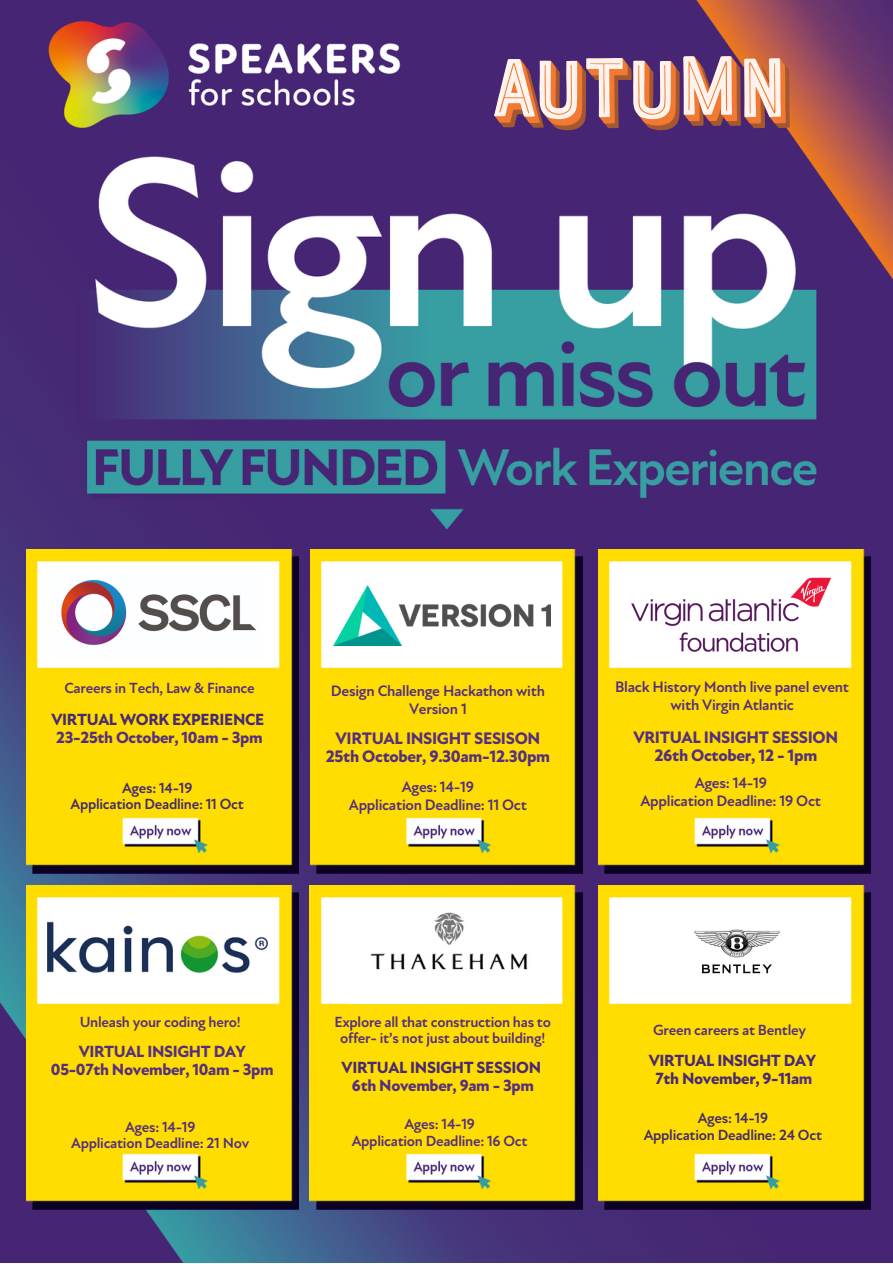
<style>
.page{position:relative;width:893px;height:1264px;background:#fff}
.page>*{position:absolute;margin:0;border:0;box-sizing:border-box;transform-origin:0 0}
.t1{font:800 16.95px "Atten New";letter-spacing:-.02em;color:#552f7f}
.t2{font:800 16.5px "Atten New";letter-spacing:-.02em;color:#552f7f}
.t3{font:800 16.5px "Atten New";letter-spacing:-.02em;color:#472975}
.t4{font:700 15.45px/17.2px "Atten New";letter-spacing:-.02em;color:#552f7f;text-align:center}
.t5{font:700 15px/16.8px "Atten New";letter-spacing:-.02em;color:#552f7f;text-align:center}
.t6{font:700 15px "Atten New";letter-spacing:-.02em;color:#442c6e}
.s1{color:#552f7f}
</style>
<div class="page">
<img style="left:0;top:0;width:892px;height:1262px">
<svg style="left:494px;top:56px;width:295px;height:74px"></svg>
<img style="left:598px;top:885px;width:272px;height:324px">
<img style="left:686px;top:900px;width:101px;height:102px">
<img style="left:27px;top:549px;width:272px;height:324px">
<img style="left:54px;top:571px;width:206px;height:83px">
<img style="left:310px;top:885px;width:272px;height:324px">
<img style="left:348px;top:902px;width:196px;height:101px">
<img style="left:310px;top:549px;width:272px;height:324px">
<img style="left:333px;top:585px;width:217px;height:60px">
<img style="left:27px;top:885px;width:272px;height:324px">
<img style="left:48px;top:914px;width:219px;height:69px">
<img style="left:598px;top:549px;width:272px;height:324px">
<img style="left:627px;top:575px;width:206px;height:83px">
<p class="t5" style="left:64px;top:679px;width:192px">Careers in Tech, Law &amp; Finance</p>
<p class="t3" style="left:52px;top:710px;width:214px">VIRTUAL WORK EXPERIENCE</p>
<p class="t2" style="left:56px;top:728px;width:208px">23-25th October, 10am - 3pm</p>
<p class="t6" style="left:122px;top:778px;width:72px">Ages: 14-19</p>
<p class="t6" style="left:70px;top:795px;width:175px">Application Deadline: 11 Oct</p>
<p class="t4" style="left:331px;top:683px;width:215px">Design Challenge Hackathon with<br>Version 1</p>
<p class="t1" style="left:335px;top:728px;width:206px">VIRTUAL INSIGHT SESISON</p>
<p class="t1" style="left:326px;top:746px;width:226px">25th October, 9.30am-12.30pm</p>
<p class="t4" style="left:402px;top:778px;width:74px">Ages: 14-19</p>
<p class="t4" style="left:349px;top:796px;width:179px">Application Deadline: 11 Oct</p>
<p class="t4" style="left:615px;top:679px;width:235px">Black History Month live panel event with Virgin Atlantic</p>
<p class="t1" style="left:633px;top:728px;width:206px">VRITUAL INSIGHT SESSION</p>
<p class="t1" style="left:654px;top:746px;width:164px">26th October, 12 - 1pm</p>
<p class="t4" style="left:694px;top:774px;width:74px">Ages: 14-19</p>
<p class="t4" style="left:640px;top:792px;width:182px">Application Deadline: 19 Oct</p>
<p class="t5" style="left:80px;top:1013px;width:162px">Unleash your coding hero!</p>
<p class="t2" style="left:79px;top:1041px;width:169px">VIRTUAL INSIGHT DAY</p>
<p class="t2" style="left:51px;top:1059px;width:224px">05-07th November, 10am - 3pm</p>
<p class="t5" style="left:125px;top:1118px;width:72px">Ages: 14-19</p>
<p class="t5" style="left:71px;top:1135px;width:179px">Application Deadline: 21 Nov</p>
<p class="t5" style="left:334px;top:1013px;width:218px">Explore all that construction has to offer- it’s not just about building!</p>
<p class="t3" style="left:341px;top:1058px;width:201px">VIRTUAL INSIGHT SESSION</p>
<p class="t2" style="left:352px;top:1076px;width:183px">6th November, 9am - 3pm</p>
<p class="t5" style="left:404px;top:1115px;width:72px">Ages: 14-19</p>
<p class="t5" style="left:352px;top:1132px;width:177px">Application Deadline: 16 Oct</p>
<p class="t5" style="left:653px;top:1021px;width:154px">Green careers at Bentley</p>
<p class="t3" style="left:648px;top:1050px;width:169px">VIRTUAL INSIGHT DAY</p>
<p class="t3" style="left:655px;top:1068px;width:158px">7th November, 9-11a<span class="s1">m</span></p>
<p class="t6" style="left:697px;top:1109px;width:72px">Ages: 14-19</p>
<p class="t6" style="left:643px;top:1126px;width:180px">Application Deadline: 24 Oct</p>
</div>
